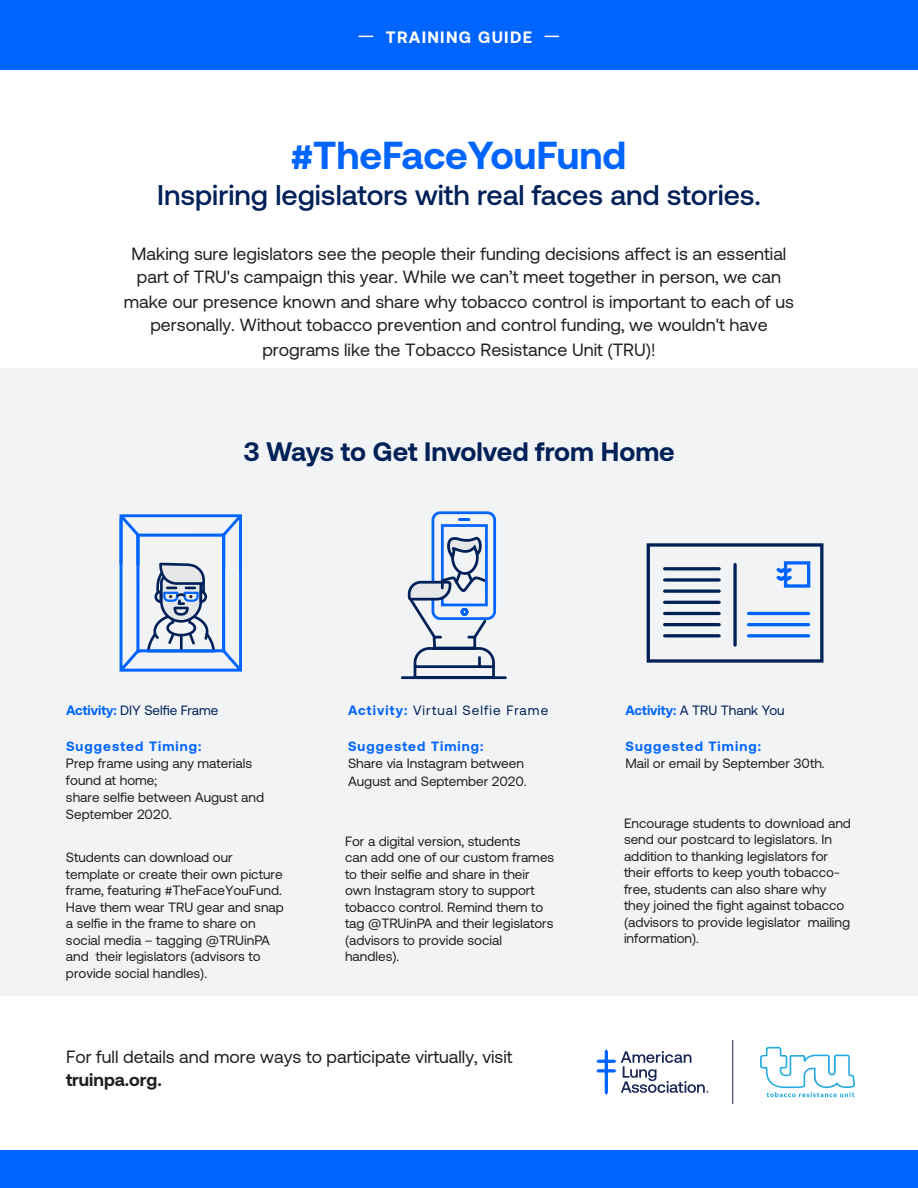
<style>
.page{position:relative;width:918px;height:1188px;background:#fff}
.page>*{position:absolute;margin:0;border:0;box-sizing:border-box;transform-origin:0 0}
.t1{font:700 39px "Aeonik";color:#0064ff}
.t2{font:500 28.5px "Aeonik";color:#002158}
.t3{font:700 26.7px "Aeonik";color:#002158}
.t4{font:17.7px/23.9px "Aeonik";color:#231f20;text-align:center}
.t5{font:700 16.5px "Aeonik";letter-spacing:.08em;color:#fff}
.t6{font:13.5px/16.5px "Aeonik";color:#231f20}
.t7{font:13.5px "Aeonik";color:#002158}
.t8{font:13.5px "Aeonik";letter-spacing:.08em;color:#002158}
.s1{font-weight:700;color:#0064ff}
.s2{font-weight:700}
</style>
<div class="page">
<div style="left:0;top:368px;width:918px;height:628px;background:#f2f3f4"></div>
<div style="left:0;top:0;width:918px;height:70px;background:#0064ff"></div>
<div style="left:0;top:1150px;width:918px;height:38px;background:#0064ff"></div>
<svg style="left:120px;top:514px;width:122px;height:158px"></svg>
<div style="left:647px;top:543px;width:176px;height:120px;border:3px solid #002158"></div>
<svg style="left:733px;top:565px;width:4px;height:80px"></svg>
<div style="left:784px;top:561px;width:26px;height:27px;border:3px solid #0064ff"></div>
<hr style="left:665px;top:567px;width:54px;height:3px;background:#002158">
<svg style="left:665px;top:578px;width:54px;height:4px"></svg>
<svg style="left:665px;top:589px;width:54px;height:4px"></svg>
<hr style="left:665px;top:601px;width:54px;height:3px;background:#002158">
<hr style="left:665px;top:612px;width:54px;height:3px;background:#002158">
<hr style="left:665px;top:623px;width:54px;height:3px;background:#002158">
<hr style="left:665px;top:634px;width:54px;height:3px;background:#002158">
<hr style="left:748px;top:612px;width:61px;height:3px;background:#0064ff">
<hr style="left:748px;top:623px;width:61px;height:3px;background:#0064ff">
<hr style="left:748px;top:634px;width:61px;height:3px;background:#0064ff">
<svg style="left:776px;top:568px;width:16px;height:13px"></svg>
<svg style="left:401px;top:511px;width:106px;height:169px"></svg>
<hr style="left:485px;top:566px;width:2px;height:20px;background:#0064ff">
<svg style="left:359px;top:36px;width:14px;height:1px"></svg>
<svg style="left:545px;top:36px;width:14px;height:1px"></svg>
<svg style="left:760px;top:1047px;width:95px;height:50px"></svg>
<svg style="left:596px;top:1049px;width:113px;height:46px"></svg>
<hr style="left:732px;top:1040px;width:1px;height:64px;background:#192655">
<p class="t5" style="left:386px;top:27px;width:148px">TRAINING GUIDE</p>
<p class="t1" style="left:291px;top:133px;width:337px">#TheFaceYouFund</p>
<p class="t2" style="left:157px;top:179px;width:605px">Inspiring legislators with real faces and stories.</p>
<p class="t4" style="left:124px;top:242px;width:672px">Making sure legislators see the people their funding decisions affect is an essential part of TRU's campaign this year. While we can’t meet together in person, we can make our presence known and share why tobacco control is important to each of us personally. Without tobacco prevention and control funding, we wouldn't have programs like the Tobacco Resistance Unit (TRU)!</p>
<p class="t3" style="left:243px;top:436px;width:433px">3 Ways to Get Involved from Home</p>
<p class="t7" style="left:66px;top:703px;width:154px"><span class="s1">Activity:</span> DIY Selfie Frame</p>
<p class="t6" style="left:66px;top:738px;width:200px;line-height:17.1px"><span class="s1">Suggested Timing:<br></span>Prep frame using any materials found at home;<br>share selfie between August and<br>September 2020.</p>
<p class="t6" style="left:66px;top:849px;width:219px">Students can download our template or create their own picture frame, featuring #TheFaceYouFund.<br>Have them wear TRU gear and snap a selfie in the frame to share on social media – tagging @TRUinPA and their legislators (advisors to provide social handles).</p>
<p class="t8" style="left:348px;top:703px;width:202px"><span class="s1">Activity:</span> Virtual Selfie Frame</p>
<p class="t6" style="left:348px;top:738px;width:180px;line-height:17.7px"><span class="s1">Suggested Timing:<br></span>Share via Instagram between<br>August and September 2020.</p>
<p class="t6" style="left:345px;top:833px;width:211px">For a digital version, students<br>can add one of our custom frames to their selfie and share in their own Instagram story to support tobacco control. Remind them to tag @TRUinPA and their legislators (advisors to provide social handles).</p>
<p class="t4" style="left:66px;top:1045px;width:448px;line-height:23.2px;text-align:left">For full details and more ways to participate virtually, visit <span class="s2">truinpa.org.</span></p>
<p class="t7" style="left:626px;top:703px;width:161px"><span class="s1">Activity:</span> A TRU Thank You</p>
<p class="t6" style="left:626px;top:738px;width:201px;line-height:17.4px"><span class="s1">Suggested Timing:<br></span>Mail or email by September 30th.</p>
<p class="t6" style="left:624px;top:815px;width:228px">Encourage students to download and send our postcard to legislators. In addition to thanking legislators for their efforts to keep youth tobacco&shy;free, students can also share why they joined the fight against tobacco (advisors to provide legislator mailing information).</p>
</div>
